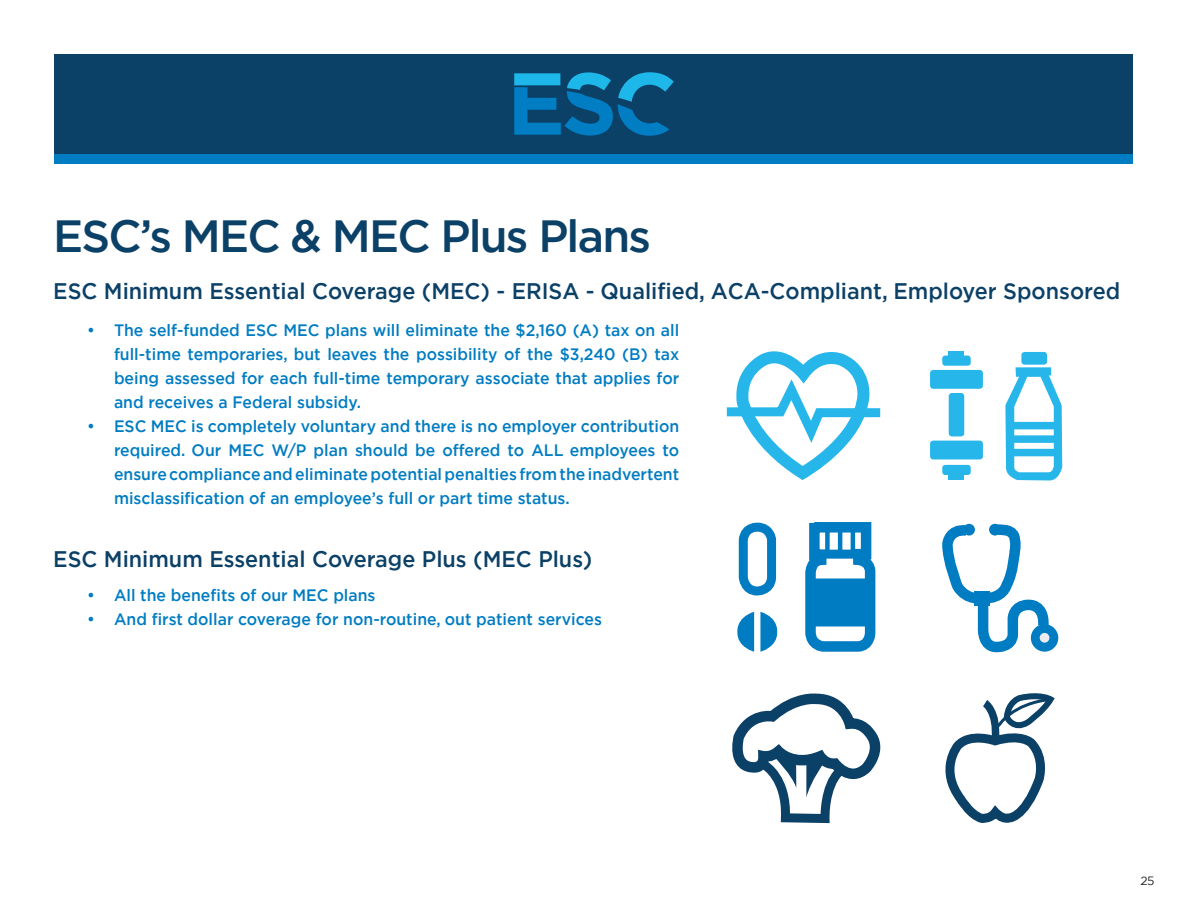
<style>
.page{position:relative;width:1188px;height:918px;background:#fff}
.page>*{position:absolute;margin:0;border:0;box-sizing:border-box;transform-origin:0 0}
.t1{font:500 45px "Gotham";letter-spacing:-.04em;color:#0b4067}
.Body{font:500 22.5px "Gotham";color:#0b4067;scale:.96 1}
.t2{font:500 16.5px/24px "Gotham";color:#007cc2;text-align:justify;scale:.96 1}
.t3{font:12px "Gotham";color:#231f20}
</style>
<div class="page">
<div style="left:55px;top:54px;width:1078px;height:100px;background:#0b4067"></div>
<div style="left:55px;top:154px;width:1078px;height:9px;background:#007cc2"></div>
<svg style="left:514px;top:72px;width:160px;height:64px"></svg>
<svg style="left:739px;top:163px;width:136px;height:194px"></svg>
<div style="left:930px;top:370px;width:53px;height:19px;background:#26b6ea;border-radius:3px"></div>
<div style="left:942px;top:356px;width:29px;height:10px;background:#26b6ea;border-radius:3px"></div>
<svg style="left:949px;top:351px;width:15px;height:5px"></svg>
<div style="left:949px;top:393px;width:15px;height:43px;background:#26b6ea;border-radius:3px"></div>
<div style="left:930px;top:441px;width:53px;height:18px;background:#26b6ea;border-radius:3px"></div>
<div style="left:942px;top:465px;width:29px;height:10px;background:#26b6ea;border-radius:3px"></div>
<svg style="left:949px;top:475px;width:15px;height:4px"></svg>
<svg style="left:1005px;top:367px;width:57px;height:114px"></svg>
<div style="left:1021px;top:352px;width:26px;height:13px;background:#26b6ea;border-radius:3px"></div>
<div style="left:1010px;top:422px;width:48px;height:7px;background:#26b6ea"></div>
<div style="left:1010px;top:435px;width:48px;height:8px;background:#26b6ea"></div>
<div style="left:1011px;top:449px;width:47px;height:7px;background:#26b6ea"></div>
<svg style="left:947px;top:523px;width:106px;height:130px"></svg>
<div style="left:1031px;top:624px;width:27px;height:28px;background:#007cc2;border-radius:50%"></div>
<div style="left:1040px;top:633px;width:9px;height:10px;background:#ececee;border-radius:50%"></div>
<svg style="left:728px;top:357px;width:153px;height:399px"></svg>
<svg style="left:732px;top:702px;width:147px;height:122px"></svg>
<svg style="left:945px;top:693px;width:110px;height:130px"></svg>
<p class="t1" style="left:53px;top:207px;width:599px">ESC’s MEC &amp; MEC Plus Plans</p>
<p class="Body" style="left:53px;top:276px;width:1113px">ESC Minimum Essential Coverage (MEC) - ERISA - Qualified, ACA-Compliant, Employer Sponsored</p>
<p class="t2" style="left:114px;top:318px;width:590px;text-indent:-27px">• The self-funded ESC MEC plans will eliminate the $2,160 (A) tax on all full-time temporaries, but leaves the possibility of the $3,240 (B) tax being assessed for each full-time temporary associate that applies for and receives a Federal subsidy.</p>
<p class="t2" style="left:114px;top:414px;width:590px;text-indent:-27px">• ESC MEC is completely voluntary and there is no employer contribution required. Our MEC W/P plan should be offered to ALL employees to ensure compliance and eliminate potential penalties from the inadvertent misclassification of an employee’s full or part time status.</p>
<p class="Body" style="left:53px;top:544px;width:563px">ESC Minimum Essential Coverage Plus (MEC Plus)</p>
<p class="t2" style="left:87px;top:583px;width:302px">• All the benefits of our MEC plans</p>
<p class="t2" style="left:87px;top:607px;width:538px">• And first dollar coverage for non-routine, out patient services</p>
<p class="t3" style="left:1140px;top:874px;width:16px">25</p>
</div>
